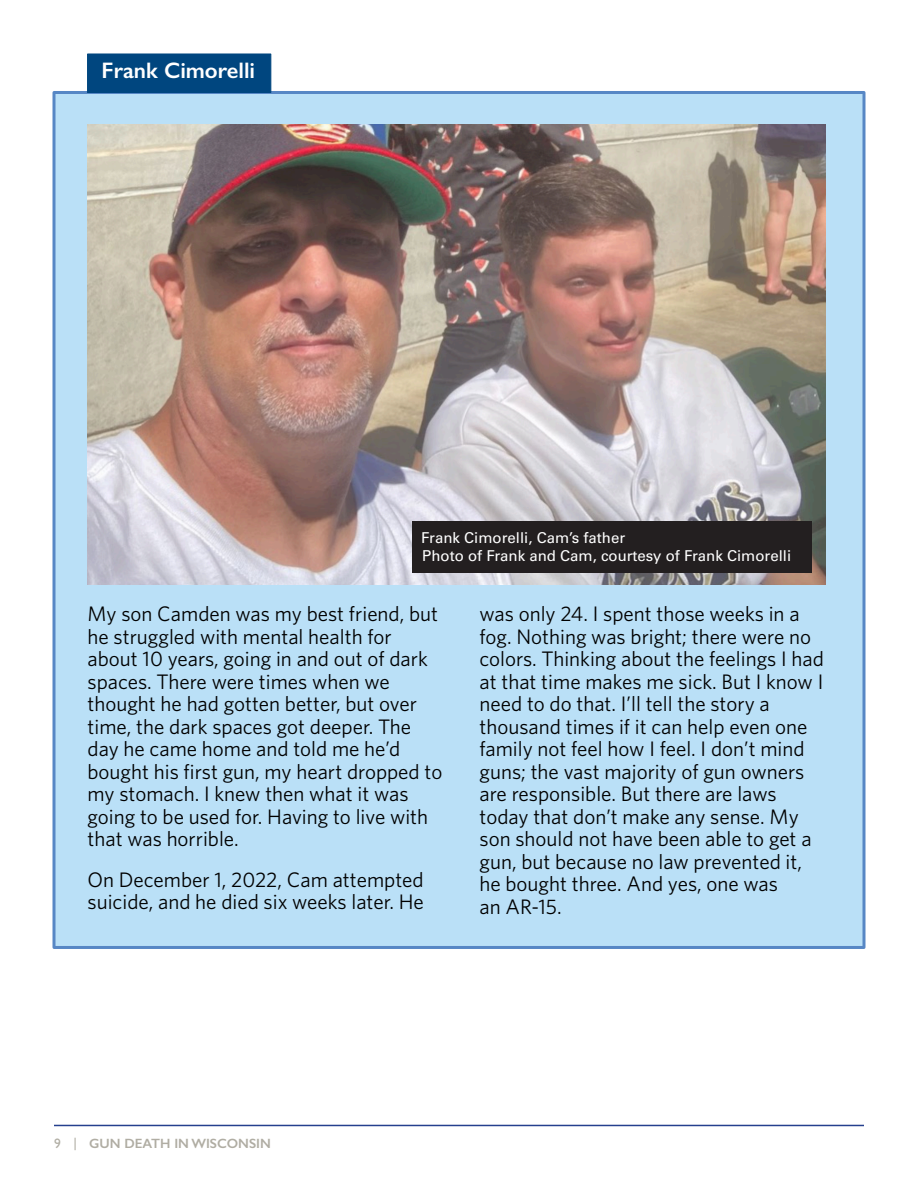
<style>
.page{position:relative;width:918px;height:1188px;background:#fff}
.page>*{position:absolute;margin:0;border:0;box-sizing:border-box;transform-origin:0 0}
.t1{font:600 22.5px "Gill Sans";color:#fff}
.t2{font:21px "Whitney";color:#000}
.t3{font:15px "Univers LT Pro 55 Roman";color:#fff}
.t4{font:600 13.5px "Gill Sans";color:#b0ada3}
.t5{font:13.5px "Gill Sans";color:#b0ada3}
</style>
<div class="page">
<hr style="left:54px;top:1125px;width:810px;height:1px;background:#25408e">
<div style="left:52px;top:91px;width:814px;height:858px;background:#bae0f7;border:3px solid #5787c5"></div>
<div style="left:87px;top:54px;width:184px;height:39px;background:#00467f"></div>
<img style="left:88px;top:124px;width:737px;height:460px">
<div style="left:413px;top:521px;width:399px;height:52px;background:#231f20"></div>
<p class="t1" style="left:102px;top:61px;width:155px">Frank Cimorelli</p>
<p class="t3" style="left:421px;top:533px;width:206px">Frank Cimorelli, Cam’s father</p>
<p class="t3" style="left:422px;top:551px;width:371px">Photo of Frank and Cam, courtesy of Frank Cimorelli</p>
<p class="t2" style="left:88px;top:605px;width:352px">My son Camden was my best friend, but</p>
<p class="t2" style="left:88px;top:627px;width:306px">he struggled with mental health for</p>
<p class="t2" style="left:88px;top:650px;width:342px">about 10 years, going in and out of dark</p>
<p class="t2" style="left:88px;top:672px;width:304px">spaces. There were times when we</p>
<p class="t2" style="left:88px;top:695px;width:331px">thought he had gotten better, but over</p>
<p class="t2" style="left:88px;top:717px;width:325px">time, the dark spaces got deeper. The</p>
<p class="t2" style="left:88px;top:740px;width:314px">day he came home and told me he’d</p>
<p class="t2" style="left:88px;top:762px;width:356px">bought his first gun, my heart dropped to</p>
<p class="t2" style="left:88px;top:785px;width:323px">my stomach. I knew then what it was</p>
<p class="t2" style="left:88px;top:807px;width:342px">going to be used for. Having to live with</p>
<p class="t2" style="left:88px;top:830px;width:153px">that was horrible.</p>
<p class="t2" style="left:88px;top:870px;width:338px">On December 1, 2022, Cam attempted</p>
<p class="t2" style="left:88px;top:893px;width:338px">suicide, and he died six weeks later. He</p>
<p class="t2" style="left:480px;top:605px;width:322px">was only 24. I spent those weeks in a</p>
<p class="t2" style="left:480px;top:627px;width:333px">fog. Nothing was bright; there were no</p>
<p class="t2" style="left:480px;top:650px;width:346px">colors. Thinking about the feelings I had</p>
<p class="t2" style="left:480px;top:672px;width:345px">at that time makes me sick. But I know I</p>
<p class="t2" style="left:480px;top:695px;width:292px">need to do that. I’ll tell the story a</p>
<p class="t2" style="left:480px;top:717px;width:329px">thousand times if it can help even one</p>
<p class="t2" style="left:480px;top:740px;width:327px">family not feel how I feel. I don’t mind</p>
<p class="t2" style="left:480px;top:762px;width:326px">guns; the vast majority of gun owners</p>
<p class="t2" style="left:480px;top:785px;width:299px">are responsible. But there are laws</p>
<p class="t2" style="left:480px;top:807px;width:321px">today that don’t make any sense. My</p>
<p class="t2" style="left:480px;top:830px;width:334px">son should not have been able to get a</p>
<p class="t2" style="left:480px;top:852px;width:324px">gun, but because no law prevented it,</p>
<p class="t2" style="left:480px;top:875px;width:300px">he bought three. And yes, one was</p>
<p class="t2" style="left:480px;top:897px;width:84px">an AR-15.</p>
<p class="t5" style="left:54px;top:1139px;width:8px">9</p>
<p class="t5" style="left:73px;top:1137px;width:5px">|</p>
<p class="t4" style="left:89px;top:1138px;width:183px">GUN DEATH IN WISCONSIN</p>
</div>
